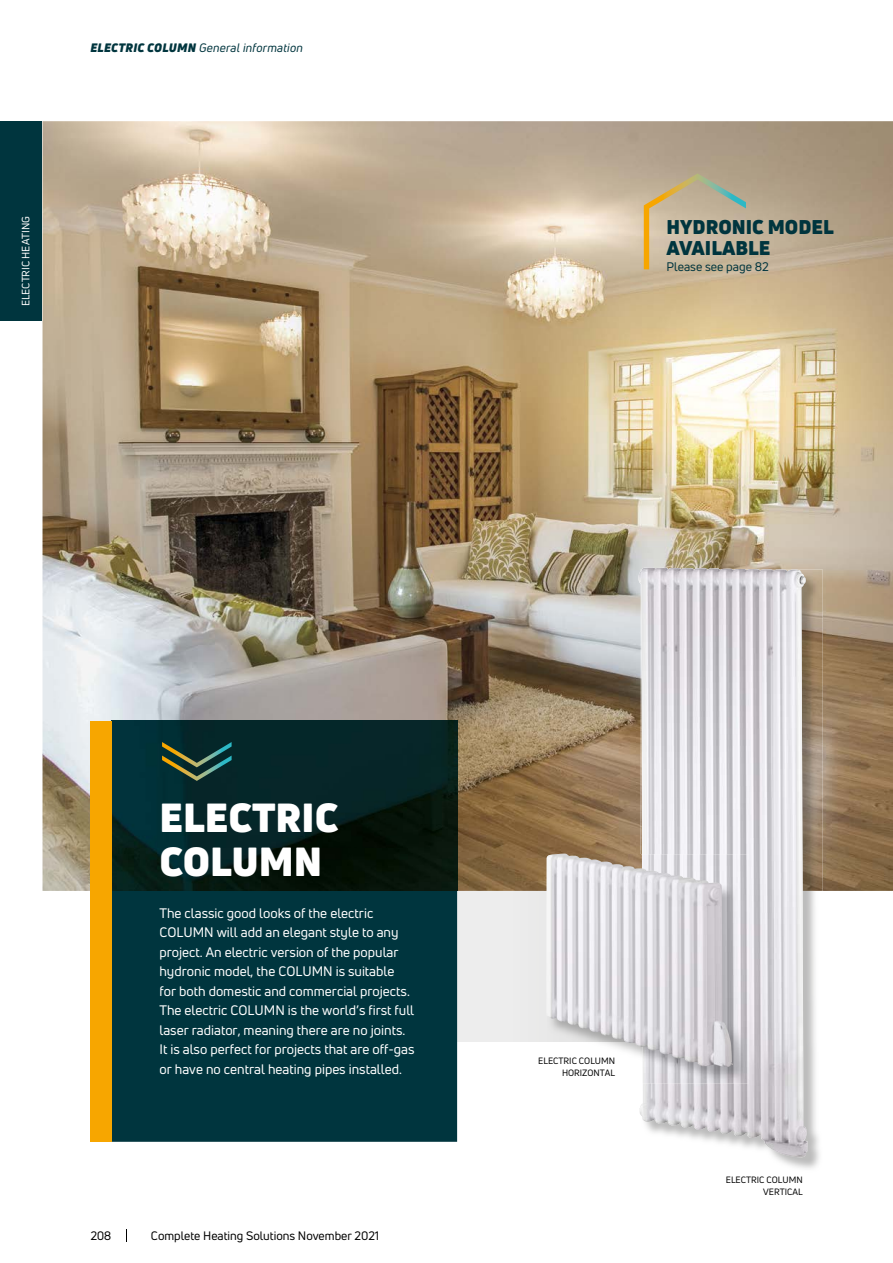
<style>
.page{position:relative;width:893px;height:1263px;background:#fff}
.page>*{position:absolute;margin:0;border:0;box-sizing:border-box;transform-origin:0 0}
.t1{font:900 39.75px/43.5px "Uni Neue";color:#fff}
.t2{font:900 19.5px/20.7px "Uni Neue";color:#00353e}
.t3{font:13.5px/19.5px "Uni Neue";color:#fff}
.t4{font:12.15px "Uni Neue";color:#00353e}
.t5{font:12px "Uni Neue";color:#000}
.t6{font:italic 12px "Uni Neue";letter-spacing:.02em;color:#00353e}
.t7{font:10.5px "Uni Neue";color:#fff}
.t8{font:9px/12px "Uni Neue";color:#000;text-align:right}
.s1{font-weight:900}
</style>
<div class="page">
<div style="left:0;top:121px;width:43px;height:200px;background:#00353e"></div>
<svg style="left:126px;top:1229px;width:1px;height:13px"></svg>
<div style="left:457px;top:891px;width:90px;height:151px;background:#ededed"></div>
<img style="left:43px;top:121px;width:850px;height:770px">
<div style="left:112px;top:891px;width:345px;height:251px;background:#00353e"></div>
<img style="left:112px;top:721px;width:345px;height:170px">
<svg style="left:162px;top:742px;width:70px;height:39px"></svg>
<div style="left:90px;top:721px;width:22px;height:421px;background:#f7a600"></div>
<img style="left:640px;top:891px;width:179px;height:278px">
<img style="left:749px;top:569px;width:74px;height:54px">
<img style="left:802px;top:623px;width:21px;height:268px">
<img style="left:638px;top:568px;width:111px;height:535px">
<img style="left:610px;top:854px;width:30px;height:229px">
<img style="left:642px;top:854px;width:107px;height:229px">
<img style="left:546px;top:854px;width:91px;height:191px">
<svg style="left:644px;top:173px;width:102px;height:96px"></svg>
<p class="t6" style="left:90px;top:40px;width:214px"><span class="s1">ELECTRIC COLUMN</span> General information</p>
<p class="t7" style="left:19px;top:306px;width:92px;rotate:-90deg">ELECTRIC HEATING</p>
<h2 class="t2" style="left:667px;top:216px;width:169px">HYDRONIC MODEL<br>AVAILABLE</h2>
<p class="t4" style="left:667px;top:259px;width:104px">Please see page 82</p>
<h1 class="t1" style="left:159px;top:796px;width:180px">ELECTRIC<br>COLUMN</h1>
<p class="t3" style="left:159px;top:903px;width:257px">The classic good looks of the electric COLUMN will add an elegant style to any project. An electric version of the popular hydronic model, the COLUMN is suitable for both domestic and commercial projects.<br>The electric COLUMN is the world’s first full laser radiator, meaning there are no joints.<br>It is also perfect for projects that are off-gas or have no central heating pipes installed.</p>
<p class="t5" style="left:90px;top:1228px;width:22px">208</p>
<p class="t5" style="left:151px;top:1228px;width:230px">Complete Heating Solutions November 2021</p>
<p class="t8" style="left:538px;top:1054px;width:78px">ELECTRIC COLUMN<br>HORIZONTAL</p>
<p class="t8" style="left:726px;top:1174px;width:78px">ELECTRIC COLUMN<br>VERTICAL</p>
</div>
